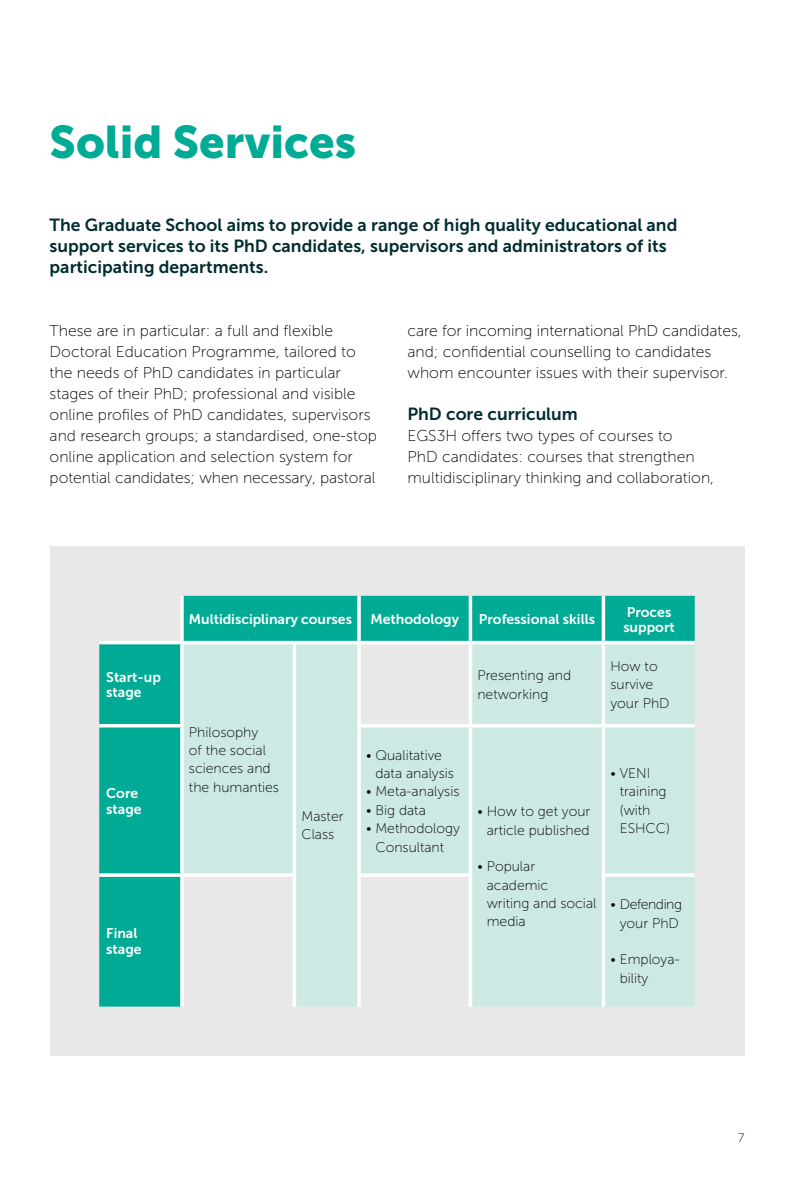
<style>
.page{position:relative;width:794px;height:1191px;background:#fff}
.page>*{position:absolute;margin:0;border:0;box-sizing:border-box;transform-origin:0 0}
.t1{font:45.5px "Museo Sans 900";color:#00ab95}
.t2{font:17.5px/21px "Museo Sans 700";color:#002c30}
.t3{font:15.75px/21px "Museo Sans 100";color:#000}
.t4{font:14px/18.4px "Museo Sans 100";color:#000}
.t5{font:14px/15.8px "Museo Sans 700";color:#fff}
.t6{font:14px/18.4px "Museo Sans 100";letter-spacing:-.03em;color:#000;text-align:center}
.t7{font:12.25px "Museo Sans 100";color:#000}
</style>
<div class="page">
<div style="left:50px;top:546px;width:694px;height:510px;background:#e8e8e9"></div>
<svg style="left:99px;top:596px;width:595px;height:410px;background:#10af9b"></svg>
<svg style="left:184px;top:644px;width:510px;height:362px;fill:#cce9e4"></svg>
<svg style="left:180px;top:596px;width:4px;height:45px"></svg>
<svg style="left:357px;top:596px;width:4px;height:45px"></svg>
<hr style="left:469px;top:596px;width:3px;height:45px;background:#fff">
<svg style="left:601px;top:596px;width:4px;height:45px"></svg>
<hr style="left:99px;top:641px;width:83px;height:3px;background:#fff">
<hr style="left:182px;top:641px;width:112px;height:3px;background:#fff">
<svg style="left:180px;top:644px;width:4px;height:80px"></svg>
<hr style="left:294px;top:641px;width:65px;height:3px;background:#fff">
<hr style="left:293px;top:644px;width:3px;height:81px;background:#fff">
<hr style="left:293px;top:725px;width:3px;height:148px;background:#fff">
<hr style="left:359px;top:641px;width:111px;height:3px;background:#fff">
<hr style="left:357px;top:644px;width:4px;height:80px;background:#fff">
<hr style="left:470px;top:641px;width:133px;height:3px;background:#fff">
<hr style="left:469px;top:644px;width:3px;height:80px;background:#fff">
<hr style="left:603px;top:641px;width:91px;height:3px;background:#fff">
<svg style="left:601px;top:644px;width:4px;height:80px"></svg>
<hr style="left:99px;top:724px;width:85px;height:3px;background:#fff">
<svg style="left:180px;top:727px;width:4px;height:146px"></svg>
<hr style="left:357px;top:724px;width:113px;height:3px;background:#fff">
<hr style="left:357px;top:727px;width:4px;height:146px;background:#f5faf9">
<hr style="left:470px;top:724px;width:133px;height:3px;background:#fff">
<hr style="left:469px;top:727px;width:3px;height:146px;background:#fff">
<hr style="left:603px;top:724px;width:91px;height:3px;background:#fff">
<svg style="left:601px;top:727px;width:4px;height:146px"></svg>
<svg style="left:99px;top:873px;width:83px;height:4px"></svg>
<svg style="left:182px;top:873px;width:114px;height:4px"></svg>
<svg style="left:180px;top:877px;width:4px;height:129px"></svg>
<hr style="left:293px;top:877px;width:3px;height:129px;background:#fff">
<svg style="left:357px;top:873px;width:115px;height:4px"></svg>
<svg style="left:357px;top:877px;width:4px;height:129px"></svg>
<hr style="left:469px;top:877px;width:3px;height:129px;background:#fff">
<hr style="left:601px;top:873px;width:93px;height:4px;background:#f8fbfb">
<svg style="left:601px;top:877px;width:4px;height:129px"></svg>
<h1 class="t1" style="left:50px;top:116px;width:308px">Solid Services</h1>
<p class="t2" style="left:50px;top:214px;width:629px">The Graduate School aims to provide a range of high quality educational and support services to its PhD candidates, supervisors and administrators of its participating departments.</p>
<p class="t3" style="left:50px;top:320px;width:329px">These are in particular: a full and flexible Doctoral Education Programme, tailored to the needs of PhD candidates in particular stages of their PhD; professional and visible online profiles of PhD candidates, supervisors and research groups; a standardised, one-stop online application and selection system for potential candidates; when necessary, pastoral</p>
<p class="t3" style="left:407px;top:320px;width:336px">care for incoming international PhD candidates, and; confidential counselling to candidates whom encounter issues with their supervisor.</p>
<p class="t2" style="left:407px;top:403px;width:172px">PhD core curriculum</p>
<p class="t3" style="left:407px;top:425px;width:308px">EGS3H offers two types of courses to<br>PhD candidates: courses that strengthen multidisciplinary thinking and collaboration,</p>
<p class="t5" style="left:106px;top:669px;width:56px">Start-up stage</p>
<p class="t5" style="left:106px;top:785px;width:37px">Core stage</p>
<p class="t5" style="left:106px;top:925px;width:37px">Final stage</p>
<p class="t5" style="left:189px;top:612px;width:165px">Multidisciplinary courses</p>
<p class="t5" style="left:370px;top:612px;width:90px">Methodology</p>
<p class="t5" style="left:479px;top:612px;width:118px">Professional skills</p>
<p class="t5" style="left:623px;top:604px;width:53px">Proces support</p>
<p class="t4" style="left:189px;top:722px;width:92px">Philosophy<br>of the social sciences and the humanties</p>
<p class="t4" style="left:301px;top:807px;width:44px">Master<br>Class</p>
<p class="t4" style="left:375px;top:746px;width:80px;text-indent:-9px">• Qualitative data analysis</p>
<p class="t4" style="left:366px;top:782px;width:95px">• Meta-analysis</p>
<p class="t4" style="left:366px;top:801px;width:61px">• Big data</p>
<p class="t4" style="left:366px;top:819px;width:95px;text-align:center">• Methodology<br>Consultant</p>
<p class="t4" style="left:477px;top:666px;width:95px">Presenting and networking</p>
<p class="t4" style="left:610px;top:657px;width:61px">How to survive your PhD</p>
<p class="t4" style="left:477px;top:802px;width:114px;text-align:right">• How to get your article published</p>
<p class="t4" style="left:487px;top:857px;width:111px;text-indent:-9px">• Popular academic<br>writing and social media</p>
<p class="t4" style="left:620px;top:764px;width:52px;text-indent:-9px">• VENI training (with<br>ESHCC)</p>
<p class="t6" style="left:610px;top:895px;width:73px">• Defending your PhD</p>
<p class="t4" style="left:620px;top:950px;width:61px;text-indent:-9px">• Employa&shy;bility</p>
<p class="t7" style="left:738px;top:1131px;width:8px">7</p>
</div>
